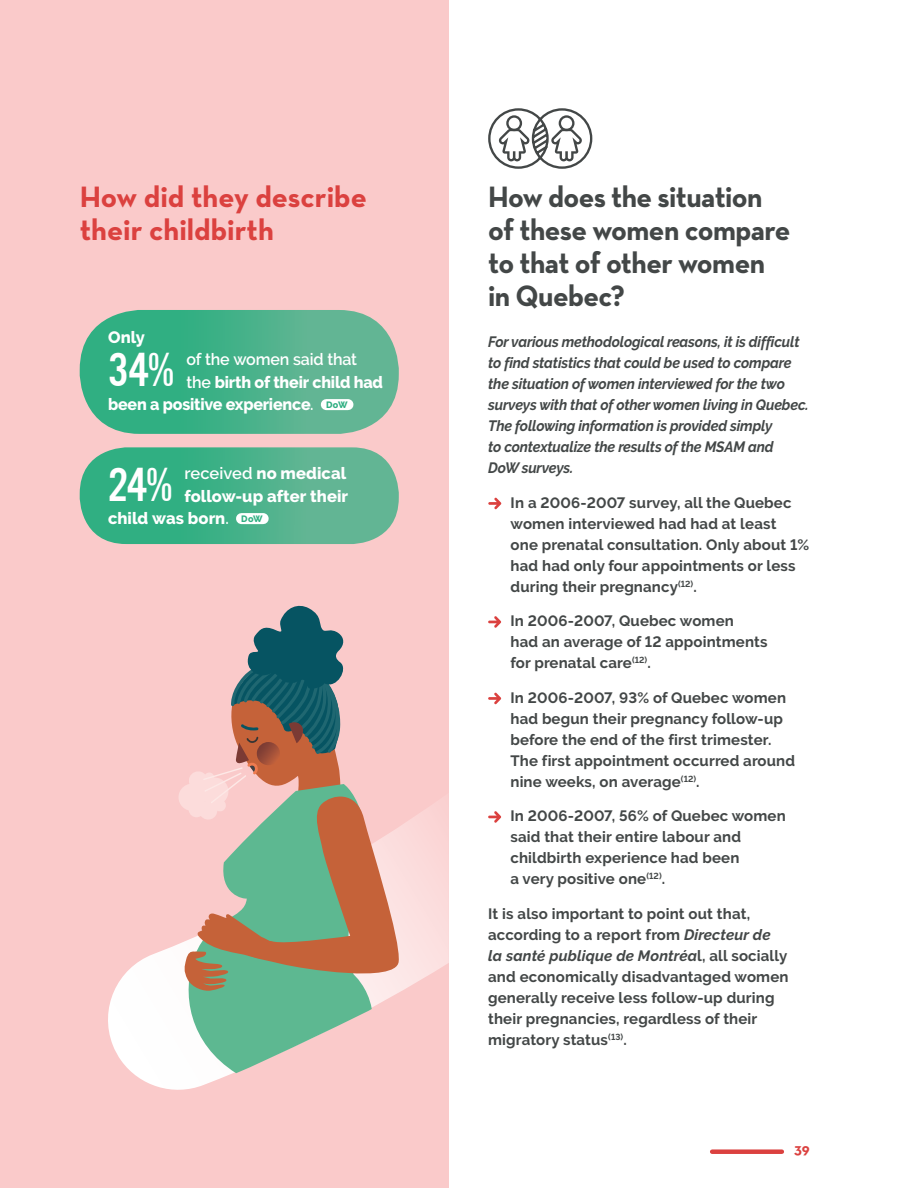
<style>
.page{position:relative;width:918px;height:1188px;background:#fff}
.page>*{position:absolute;margin:0;border:0;box-sizing:border-box;transform-origin:0 0}
.P-txt_courant{font:49.5px "Alternate Got No 3 D";color:#fff}
.t1{font:700 30px/33px "Neutra Text";letter-spacing:-.02em;color:#434747}
.t2{font:700 30px/33px "Neutra Text";color:#db413f}
.P-txt_courant-2{font:800 16.5px "Raleway";letter-spacing:-.01em;color:#fff}
.P-txt_courant-3{font:600 16.5px "Raleway";letter-spacing:-.005em;color:#fff}
.t3{font:700 15px/21px "Raleway";letter-spacing:.01em;color:#434747}
.t4{font:italic 700 15px/21px "Raleway";letter-spacing:-.01em;color:#434747;scale:.94 1}
.t5{font:700 15px "Neutra Text";color:#db413f}
.P-txt_courant-4{font:800 9.15px "Raleway";color:#30af82}
.s1{font-weight:600}
.s2{font-style:italic}
</style>
<div class="page">
<div style="left:712px;top:1149px;width:70px;height:5px;background:#db413f"></div>
<div style="left:0;top:0;width:449px;height:1188px;background:#facaca"></div>
<svg style="left:488px;top:498px;width:13px;height:11px"></svg>
<svg style="left:488px;top:616px;width:13px;height:12px"></svg>
<svg style="left:488px;top:693px;width:13px;height:11px"></svg>
<svg style="left:488px;top:811px;width:13px;height:12px"></svg>
<svg style="left:488px;top:108px;width:105px;height:61px"></svg>
<div style="left:80px;top:310px;width:319px;height:124px;background:linear-gradient(to right,#23ad7d,#6cb798);border-radius:60px"></div>
<div style="left:326px;top:399px;width:22px;height:11px;background:#fff"></div>
<div style="left:80px;top:447px;width:319px;height:97px;background:linear-gradient(to right,#24ae7e,#6cb698);border-radius:46px"></div>
<div style="left:242px;top:513px;width:21px;height:11px;background:#fff"></div>
<svg style="left:108px;top:809px;width:341px;height:281px"></svg>
<svg style="left:180px;top:992px;width:193px;height:81px;fill:#5db891"></svg>
<svg style="left:177px;top:605px;width:224px;height:387px"></svg>
<h1 class="t2" style="left:80px;top:180px;width:289px">How did they describe their childbirth</h1>
<p class="P-txt_courant-2" style="left:108px;top:327px;width:38px">Only</p>
<p class="P-txt_courant" style="left:108px;top:344px;width:68px">34%</p>
<p class="P-txt_courant-3" style="left:186px;top:350px;width:172px">of the women said that</p>
<p class="P-txt_courant-2" style="left:186px;top:372px;width:198px"><span class="s1">the</span> birth of their child had</p>
<p class="P-txt_courant-2" style="left:108px;top:395px;width:207px">been a positive experience<span class="s1">.</span></p>
<p class="P-txt_courant-4" style="left:326px;top:399px;width:23px">DoW</p>
<p class="P-txt_courant-2" style="left:184px;top:464px;width:163px"><span class="s1">received</span> no medical</p>
<p class="P-txt_courant-2" style="left:184px;top:486px;width:165px">follow-up after their</p>
<p class="P-txt_courant-2" style="left:108px;top:509px;width:122px">child was born<span class="s1">.</span></p>
<p class="P-txt_courant-4" style="left:241px;top:513px;width:23px">DoW</p>
<p class="P-txt_courant" style="left:108px;top:458px;width:66px">24%</p>
<p class="t1" style="left:488px;top:180px;width:304px">How does the situation of these women compare to that of other women in Quebec?</p>
<p class="t4" style="left:488px;top:331px;width:343px">For various methodological reasons, it is difficult to find statistics that could be used to compare the situation of women interviewed for the two surveys with that of other women living in Quebec.<br>The following information is provided simply<br>to contextualize the results of the MSAM and<br>DoW surveys.</p>
<p class="t3" style="left:511px;top:492px;width:300px">In a 2006-2007 survey, all the Quebec women interviewed had had at least<br>one prenatal consultation. Only about 1% had had only four appointments or less during their pregnancy<sup>(12)</sup>.</p>
<p class="t3" style="left:510px;top:611px;width:259px">In 2006-2007, Quebec women<br>had an average of 12 appointments for prenatal care<sup>(12)</sup>.</p>
<p class="t3" style="left:510px;top:687px;width:286px">In 2006-2007, 93% of Quebec women had begun their pregnancy follow-up before the end of the first trimester.<br>The first appointment occurred around nine weeks, on average<sup>(12)</sup>.</p>
<p class="t3" style="left:510px;top:806px;width:277px">In 2006-2007, 56% of Quebec women said that their entire labour and childbirth experience had been<br>a very positive one<sup>(12)</sup>.</p>
<p class="t3" style="left:488px;top:903px;width:302px">It is also important to point out that, according to a report from <span class="s2">Directeur de<br>la santé publique de Montréa</span>l, all socially and economically disadvantaged women generally receive less follow-up during their pregnancies, regardless of their migratory status<sup>(13)</sup>.</p>
<p class="t5" style="left:794px;top:1140px;width:17px">39</p>
</div>
